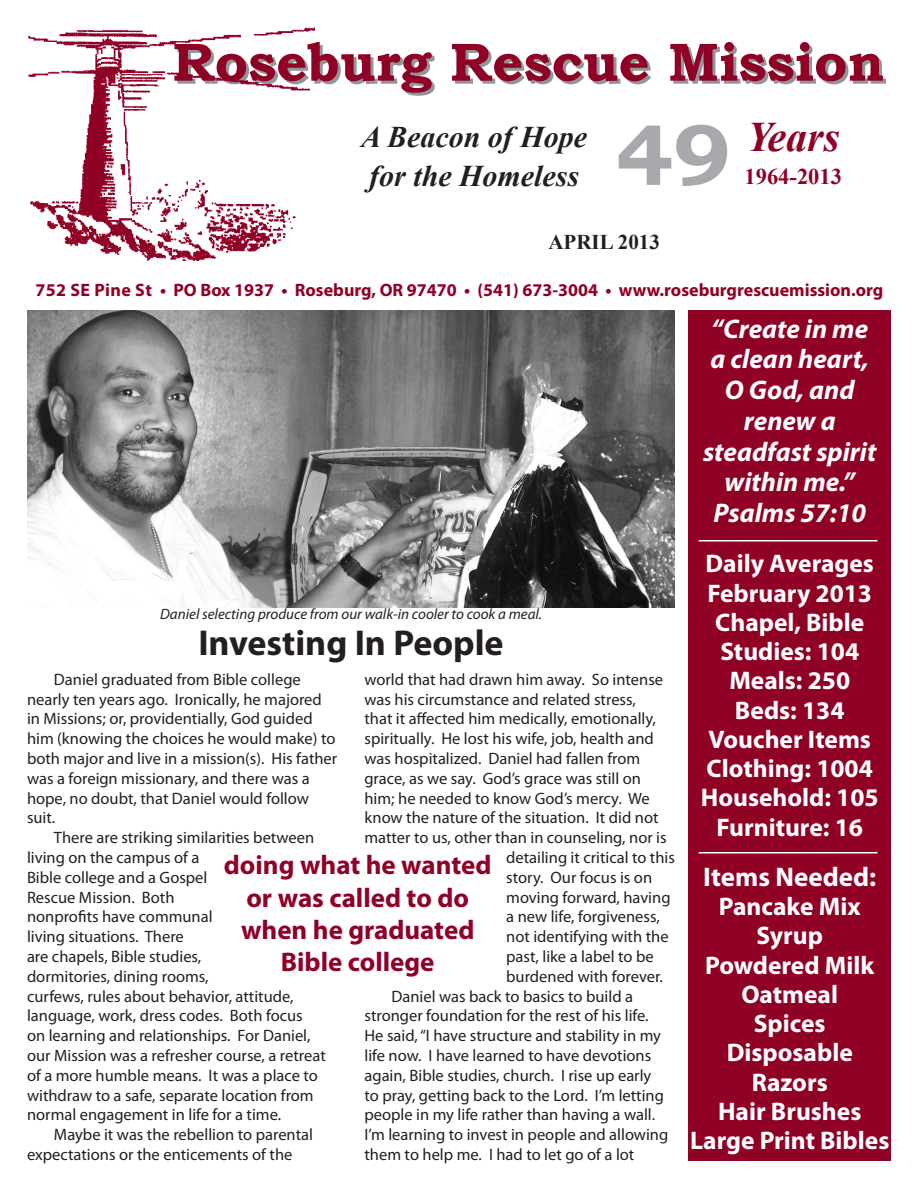
<style>
.page{position:relative;width:918px;height:1188px;background:#fff}
.page>*{position:absolute;margin:0;border:0;box-sizing:border-box;transform-origin:0 0}
.t1{font:700 87px "Bookman Old Style";color:#a8a9ad}
.t2{font:700 54px "Bookman Old Style";color:#900126}
.t3{font:italic 700 42px "Times New Roman";color:#900126}
.t4{font:700 36px "Myriad Pro";color:#231f20}
.t5{font:italic 700 30px "Times New Roman";color:#231f20}
.t6{font:italic 700 27px/30.8px "Myriad Pro";color:#fff;text-align:center}
.t7{font:700 27px "Myriad Pro";color:#900126}
.t8{font:700 27px "Myriad Pro";color:#fff}
.t9{font:700 25.5px/29.2px "Myriad Pro";color:#fff}
.t10{font:700 22.5px "Times New Roman";color:#900126}
.t11{font:700 21px "Times New Roman";color:#231f20}
.t12{font:700 18px "Myriad Pro";color:#900126}
.t13{font:16.5px/19.8px "Myriad Pro";color:#231f20}
.t14{font:italic 15px "Myriad Pro";color:#231f20}
</style>
<div class="page">
<img style="left:29px;top:27px;width:286px;height:234px">
<div style="left:688px;top:310px;width:203px;height:851px;background:#900126"></div>
<img style="left:27px;top:311px;width:648px;height:297px">
<hr style="left:699px;top:540px;width:179px;height:2px;background:#fff">
<hr style="left:699px;top:852px;width:179px;height:2px;background:#fff">
<p class="t2" style="left:172px;top:23px;width:713px">Roseburg Rescue Mission</p>
<p class="t5" style="left:361px;top:116px;width:227px">A Beacon of Hope</p>
<p class="t5" style="left:369px;top:155px;width:211px">for the Homeless</p>
<p class="t1" style="left:616px;top:92px;width:116px">49</p>
<p class="t3" style="left:747px;top:108px;width:95px">Years</p>
<p class="t10" style="left:745px;top:161px;width:99px">1964-2013</p>
<p class="t11" style="left:548px;top:227px;width:113px">APRIL 2013</p>
<p class="t12" style="left:35px;top:280px;width:850px">752 SE Pine St • PO Box 1937 • Roseburg, OR 97470 • (541) 673-3004 • www.roseburgrescuemission.org</p>
<p class="t14" style="left:160px;top:606px;width:383px">Daniel selecting produce from our walk-in cooler to cook a meal.</p>
<p class="t4" style="left:198px;top:622px;width:307px">Investing In People</p>
<p class="t13" style="left:27px;top:670px;width:312px;text-indent:27px">Daniel graduated from Bible college nearly ten years ago. Ironically, he majored in Missions; or, providentially, God guided him (knowing the choices he would make) to both major and live in a mission(s). His father was a foreign missionary, and there was a hope, no doubt, that Daniel would follow suit.</p>
<p class="t13" style="left:27px;top:828px;width:300px;text-indent:27px">There are striking similarities between living on the campus of a<br>Bible college and a Gospel<br>Rescue Mission. Both<br>nonprofits have communal<br>living situations. There<br>are chapels, Bible studies,<br>dormitories, dining rooms,<br>curfews, rules about behavior, attitude, language, work, dress codes. Both focus<br>on learning and relationships. For Daniel, our Mission was a refresher course, a retreat of a more humble means. It was a place to withdraw to a safe, separate location from normal engagement in life for a time.</p>
<p class="t13" style="left:27px;top:1125px;width:288px;text-indent:27px">Maybe it was the rebellion to parental expectations or the enticements of the</p>
<p class="t13" style="left:364px;top:670px;width:300px">world that had drawn him away. So intense</p>
<p class="t13" style="left:364px;top:690px;width:273px">was his circumstance and related stress,</p>
<p class="t13" style="left:364px;top:709px;width:293px">that it affected him medically, emotionally,</p>
<p class="t13" style="left:364px;top:729px;width:291px">spiritually. He lost his wife, job, health and</p>
<p class="t13" style="left:364px;top:749px;width:277px">was hospitalized. Daniel had fallen from</p>
<p class="t13" style="left:364px;top:769px;width:278px">grace, as we say. God’s grace was still on</p>
<p class="t13" style="left:364px;top:789px;width:287px">him; he needed to know God’s mercy. We</p>
<p class="t13" style="left:364px;top:808px;width:296px">know the nature of the situation. It did not</p>
<p class="t13" style="left:364px;top:828px;width:304px">matter to us, other than in counseling, nor is</p>
<p class="t13" style="left:506px;top:848px;width:170px">detailing it critical to this</p>
<p class="t13" style="left:506px;top:868px;width:147px">story. Our focus is on</p>
<p class="t13" style="left:506px;top:888px;width:166px">moving forward, having</p>
<p class="t13" style="left:506px;top:907px;width:155px">a new life, forgiveness,</p>
<p class="t13" style="left:506px;top:927px;width:164px">not identifying with the</p>
<p class="t13" style="left:506px;top:947px;width:149px">past, like a label to be</p>
<p class="t13" style="left:506px;top:967px;width:158px">burdened with forever.</p>
<p class="t13" style="left:364px;top:987px;width:305px;text-indent:27px">Daniel was back to basics to build a stronger foundation for the rest of his life.<br>He said, “I have structure and stability in my life now. I have learned to have devotions again, Bible studies, church. I rise up early to pray, getting back to the Lord. I’m letting people in my life rather than having a wall.<br>I’m learning to invest in people and allowing them to help me. I had to let go of a lot</p>
<p class="t7" style="left:224px;top:850px;width:269px">doing what he wanted</p>
<p class="t7" style="left:246px;top:882px;width:224px">or was called to do</p>
<p class="t7" style="left:241px;top:915px;width:235px">when he graduated</p>
<p class="t7" style="left:281px;top:947px;width:155px">Bible college</p>
<p class="t6" style="left:711px;top:313px;width:159px">“Create in me</p>
<p class="t6" style="left:711px;top:344px;width:160px">a clean heart,</p>
<p class="t6" style="left:725px;top:375px;width:131px">O God, and</p>
<p class="t6" style="left:744px;top:406px;width:93px">renew a</p>
<p class="t6" style="left:703px;top:436px;width:175px">steadfast spirit within me.”</p>
<p class="t6" style="left:713px;top:498px;width:154px">Psalms 57:10</p>
<p class="t9" style="left:705px;top:549px;width:170px">Daily Averages</p>
<p class="t9" style="left:707px;top:579px;width:166px">February 2013</p>
<p class="t9" style="left:715px;top:608px;width:150px">Chapel, Bible<br>Studies: 104</p>
<p class="t9" style="left:729px;top:666px;width:122px">Meals: 250</p>
<p class="t9" style="left:735px;top:696px;width:111px">Beds: 134</p>
<p class="t9" style="left:708px;top:725px;width:164px">Voucher Items</p>
<p class="t9" style="left:707px;top:754px;width:168px">Clothing: 1004</p>
<p class="t9" style="left:701px;top:783px;width:179px">Household: 105</p>
<p class="t9" style="left:717px;top:813px;width:148px">Furniture: 16</p>
<p class="t8" style="left:703px;top:862px;width:174px">Items Needed:</p>
<p class="t9" style="left:719px;top:892px;width:143px">Pancake Mix</p>
<p class="t9" style="left:756px;top:921px;width:68px">Syrup</p>
<p class="t9" style="left:705px;top:951px;width:171px">Powdered Milk</p>
<p class="t9" style="left:741px;top:980px;width:98px">Oatmeal</p>
<p class="t9" style="left:754px;top:1009px;width:73px">Spices</p>
<p class="t9" style="left:727px;top:1038px;width:128px;text-align:center">Disposable<br>Razors</p>
<p class="t9" style="left:718px;top:1097px;width:145px">Hair Brushes</p>
<p class="t9" style="left:690px;top:1126px;width:201px">Large Print Bibles</p>
</div>
